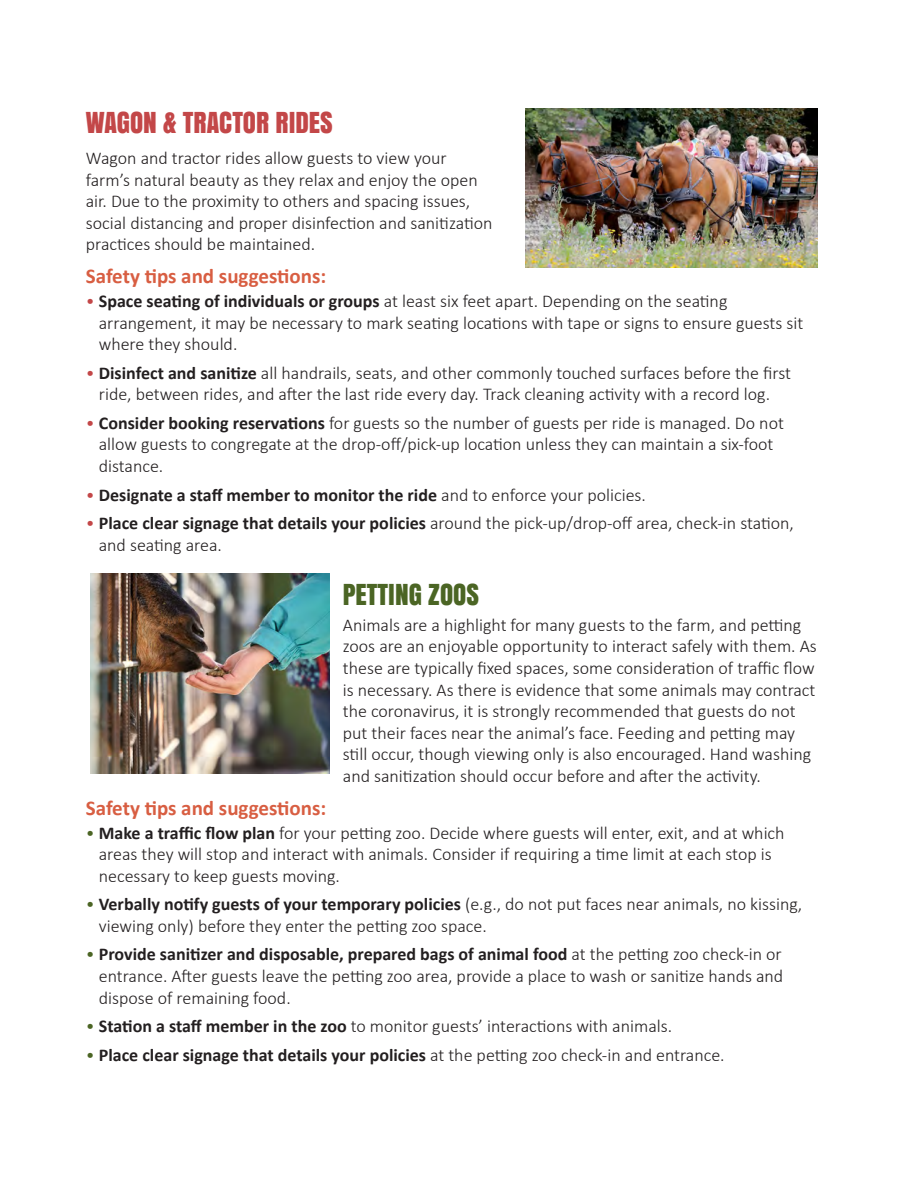
<style>
.page{position:relative;width:918px;height:1188px;background:#fff}
.page>*{position:absolute;margin:0;border:0;box-sizing:border-box;transform-origin:0 0}
.t1{font:27px "Anton";color:#c34748}
.t2{font:27px "Anton";color:#4b6524}
.t3{font:700 21px "Calibri";color:#d85e42}
.t4{font:300 18px/21.6px "Calibri";color:#231f20}
.t5{font:700 18px "Calibri";color:#231f20}
.s1{color:#c34748}
.s2{font-weight:700}
.s3{font-weight:300;color:#c34748}
.s4{font-weight:300}
.s5{color:#4b6524}
.s6{font-weight:300;color:#4b6524}
</style>
<div class="page">
<img style="left:525px;top:109px;width:292px;height:159px">
<img style="left:91px;top:573px;width:238px;height:201px">
<h1 class="t1" style="left:86px;top:102px;width:248px">WAGON &amp; TRACTOR RIDES</h1>
<p class="t4" style="left:86px;top:146px;width:408px">Wagon and tractor rides allow guests to view your farm’s natural beauty as they relax and enjoy the open air. Due to the proximity to others and spacing issues, social distancing and proper disinfection and sanitization practices should be maintained.</p>
<h2 class="t3" style="left:86px;top:263px;width:242px">Safety tips and suggestions:</h2>
<p class="t4" style="left:99px;top:289px;width:706px;text-indent:-13px"><span class="s1">•</span> <span class="s2">Space seating of individuals or groups</span> at least six feet apart. Depending on the seating arrangement, it may be necessary to mark seating locations with tape or signs to ensure guests sit where they should.</p>
<p class="t4" style="left:86px;top:361px;width:707px;text-align:center"><span class="s1">•</span> <span class="s2">Disinfect and sanitize</span> all handrails, seats, and other commonly touched surfaces before the first ride, between rides, and after the last ride every day. Track cleaning activity with a record log.</p>
<p class="t4" style="left:99px;top:411px;width:687px;text-indent:-13px"><span class="s1">•</span> <span class="s2">Consider booking reservations</span> for guests so the number of guests per ride is managed. Do not allow guests to congregate at the drop-off/pick-up location unless they can maintain a six-foot distance.</p>
<p class="t5" style="left:86px;top:483px;width:562px"><span class="s3">•</span> Designate a staff member to monitor the ride <span class="s4">and to enforce your policies.</span></p>
<p class="t4" style="left:99px;top:511px;width:697px;text-indent:-13px"><span class="s1">•</span> <span class="s2">Place clear signage that details your policies</span> around the pick-up/drop-off area, check-in station, and seating area.</p>
<h1 class="t2" style="left:343px;top:573px;width:137px">PETTING ZOOS</h1>
<p class="t4" style="left:343px;top:613px;width:475px">Animals are a highlight for many guests to the farm, and petting zoos are an enjoyable opportunity to interact safely with them. As these are typically fixed spaces, some consideration of traffic flow is necessary. As there is evidence that some animals may contract the coronavirus, it is strongly recommended that guests do not put their faces near the animal’s face. Feeding and petting may still occur, though viewing only is also encouraged. Hand washing and sanitization should occur before and after the activity.</p>
<h2 class="t3" style="left:86px;top:794px;width:242px">Safety tips and suggestions:</h2>
<p class="t4" style="left:99px;top:821px;width:687px;text-indent:-13px"><span class="s5">•</span> <span class="s2">Make a traffic flow plan</span> for your petting zoo. Decide where guests will enter, exit, and at which areas they will stop and interact with animals. Consider if requiring a time limit at each stop is necessary to keep guests moving.</p>
<p class="t4" style="left:99px;top:893px;width:705px;text-indent:-13px"><span class="s5">•</span> <span class="s2">Verbally notify guests of your temporary policies</span> (e.g., do not put faces near animals, no kissing, viewing only) before they enter the petting zoo space.</p>
<p class="t4" style="left:99px;top:943px;width:686px;text-align:justify;text-indent:-13px"><span class="s5">•</span> <span class="s2">Provide sanitizer and disposable, prepared bags of animal food</span> at the petting zoo check-in or entrance. After guests leave the petting zoo area, provide a place to wash or sanitize hands and dispose of remaining food.</p>
<p class="t4" style="left:86px;top:1014px;width:588px"><span class="s5">•</span> <span class="s2">Station a staff member in the zoo</span> to monitor guests’ interactions with animals.</p>
<p class="t5" style="left:86px;top:1043px;width:640px"><span class="s6">•</span> Place clear signage that details your policies <span class="s4">at the petting zoo check-in and entrance.</span></p>
</div>
